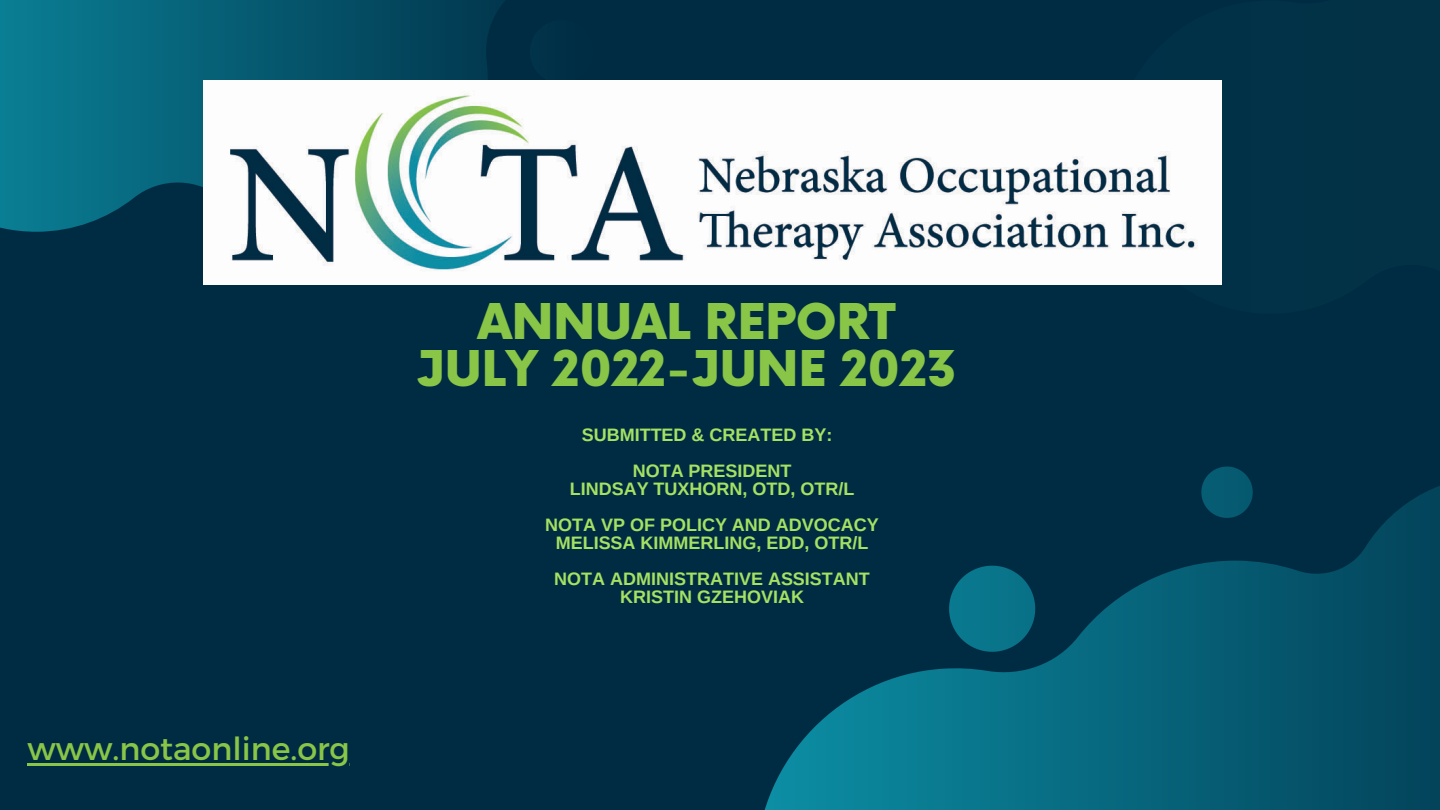
<style>
.page{position:relative;width:1440px;height:810px;background:#002c43}
.page>*{position:absolute;margin:0;border:0;box-sizing:border-box;transform-origin:0 0}
.t1{font:900 48px "Now";color:#89c547}
.t2{font:31.7px "Montserrat";color:#89c547}
.t3{font:700 18px "Arimo";color:#a5e162}
</style>
<div class="page">
<svg style="left:764px;top:486px;width:676px;height:324px"></svg>
<svg style="left:949px;top:566px;width:86px;height:86px"></svg>
<svg style="left:1201px;top:467px;width:52px;height:51px"></svg>
<svg style="left:0;top:0;width:530px;height:232px;background:#075f75"></svg>
<svg style="left:530px;top:80px;width:64px;height:1px"></svg>
<img style="left:203px;top:81px;width:1019px;height:204px">
<hr style="left:28px;top:763px;width:91px;height:3px;background:#89c547">
<hr style="left:119px;top:763px;width:171px;height:3px;background:#89c547">
<hr style="left:290px;top:763px;width:60px;height:3px;background:#89c547">
<p class="t2" style="left:28px;top:728px;width:324px">www.notaonline.org</p>
<p class="t1" style="left:478px;top:296px;width:419px">ANNUAL REPORT</p>
<p class="t1" style="left:416px;top:343px;width:542px">JULY 2022-JUNE 2023</p>
<p class="t3" style="left:582px;top:425px;width:252px">SUBMITTED &amp; CREATED BY:</p>
<p class="t3" style="left:633px;top:461px;width:160px">NOTA PRESIDENT</p>
<p class="t3" style="left:570px;top:479px;width:286px">LINDSAY TUXHORN, OTD, OTR/L</p>
<p class="t3" style="left:545px;top:515px;width:335px">NOTA VP OF POLICY AND ADVOCACY</p>
<p class="t3" style="left:556px;top:533px;width:314px">MELISSA KIMMERLING, EDD, OTR/L</p>
<p class="t3" style="left:554px;top:569px;width:317px">NOTA ADMINISTRATIVE ASSISTANT</p>
<p class="t3" style="left:620px;top:587px;width:185px">KRISTIN GZEHOVIAK</p>
</div>
